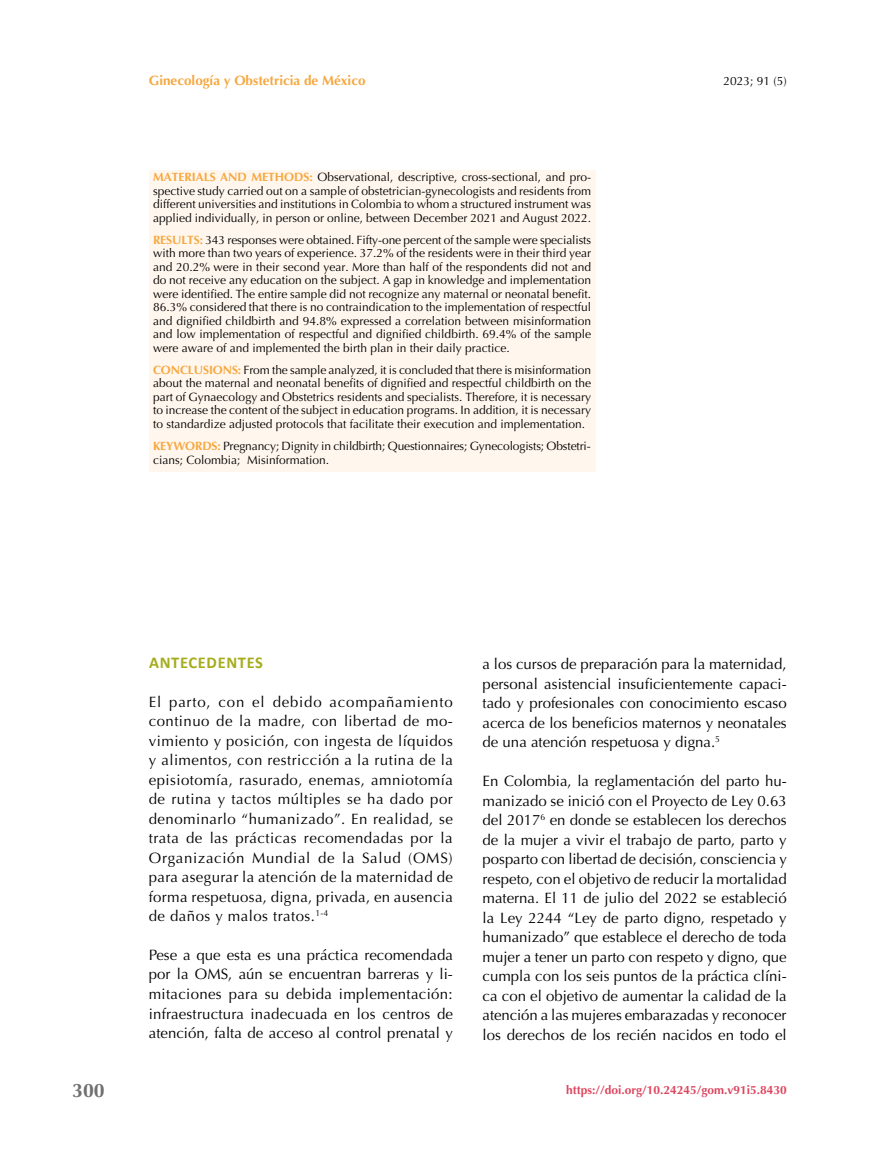
<style>
.page{position:relative;width:893px;height:1149px;background:#fff}
.page>*{position:absolute;margin:0;border:0;box-sizing:border-box;transform-origin:0 0}
.t1{font:700 19.5px "Optima";color:#706f6f}
.t2{font:700 16.5px "Calibri";letter-spacing:.04em;color:#a5ad1d}
.t3{font:15px/19.5px "Optima";color:#000;text-align:justify}
.t4{font:700 13.5px "Optima";color:#f7a73e}
.t5{font:12px/13.5px "Optima";color:#000;text-align:justify}
.t6{font:700 12px "Optima";color:#de465f}
.s1{font-weight:700;color:#f7a73e}
</style>
<div class="page">
<div style="left:149px;top:170px;width:446px;height:301px;background:#fff7ee"></div>
<p class="t4" style="left:149px;top:73px;width:218px">Ginecología y Obstetricia de México</p>
<p class="t5" style="left:153px;top:170px;width:439px"><span class="s1">MATERIALS AND METHODS:</span> Observational, descriptive, cross-sectional, and pro&shy;spective study carried out on a sample of obstetrician-gynecologists and residents from different universities and institutions in Colombia to whom a structured instrument was applied individually, in person or online, between December 2021 and August 2022.</p>
<p class="t5" style="left:153px;top:233px;width:440px"><span class="s1">RESULTS:</span> 343 responses were obtained. Fifty-one percent of the sample were specialists with more than two years of experience. 37.2% of the residents were in their third year and 20.2% were in their second year. More than half of the respondents did not and do not receive any education on the subject. A gap in knowledge and implementation were identified. The entire sample did not recognize any maternal or neonatal benefit.<br>86.3% considered that there is no contraindication to the implementation of respectful and dignified childbirth and 94.8% expressed a correlation between misinformation and low implementation of respectful and dignified childbirth. 69.4% of the sample were aware of and implemented the birth plan in their daily practice.</p>
<p class="t5" style="left:153px;top:363px;width:440px"><span class="s1">CONCLUSIONS:</span> From the sample analyzed, it is concluded that there is misinformation about the maternal and neonatal benefits of dignified and respectful childbirth on the part of Gynaecology and Obstetrics residents and specialists. Therefore, it is necessary to increase the content of the subject in education programs. In addition, it is necessary to standardize adjusted protocols that facilitate their execution and implementation.</p>
<p class="t5" style="left:153px;top:439px;width:439px"><span class="s1">KEYWORDS:</span> Pregnancy; Dignity in childbirth; Questionnaires; Gynecologists; Obstetri&shy;cians; Colombia; Misinformation.</p>
<p class="t5" style="left:723px;top:74px;width:65px">2023; 91 (5)</p>
<h1 class="t1" style="left:72px;top:1079px;width:34px">300</h1>
<h2 class="t2" style="left:149px;top:651px;width:115px">ANTECEDENTES</h2>
<p class="t3" style="left:149px;top:691px;width:306px">El parto, con el debido acompañamiento continuo de la madre, con libertad de mo&shy;vimiento y posición, con ingesta de líquidos y alimentos, con restricción a la rutina de la episiotomía, rasurado, enemas, amniotomía de rutina y tactos múltiples se ha dado por denominarlo “humanizado”. En realidad, se trata de las prácticas recomendadas por la Organización Mundial de la Salud (OMS) para asegurar la atención de la maternidad de forma respetuosa, digna, privada, en ausencia de daños y malos tratos.<sup>1-4</sup></p>
<p class="t3" style="left:149px;top:945px;width:306px">Pese a que esta es una práctica recomendada por la OMS, aún se encuentran barreras y li&shy;mitaciones para su debida implementación: infraestructura inadecuada en los centros de atención, falta de acceso al control prenatal y</p>
<p class="t3" style="left:483px;top:654px;width:306px">a los cursos de preparación para la maternidad, personal asistencial insuficientemente capaci&shy;tado y profesionales con conocimiento escaso acerca de los beneficios maternos y neonatales de una atención respetuosa y digna.<sup>5</sup></p>
<p class="t3" style="left:483px;top:771px;width:306px">En Colombia, la reglamentación del parto hu&shy;manizado se inició con el Proyecto de Ley 0.63 del 2017<sup>6</sup> en donde se establecen los derechos de la mujer a vivir el trabajo de parto, parto y posparto con libertad de decisión, consciencia y respeto, con el objetivo de reducir la mortalidad materna. El 11 de julio del 2022 se estableció la Ley 2244 “Ley de parto digno, respetado y humanizado” que establece el derecho de toda mujer a tener un parto con respeto y digno, que cumpla con los seis puntos de la práctica clíni&shy;ca con el objetivo de aumentar la calidad de la atención a las mujeres embarazadas y reconocer los derechos de los recién nacidos en todo el</p>
<p class="t6" style="left:566px;top:1082px;width:222px">https://doi.org/10.24245/gom.v91i5.8430</p>
</div>
